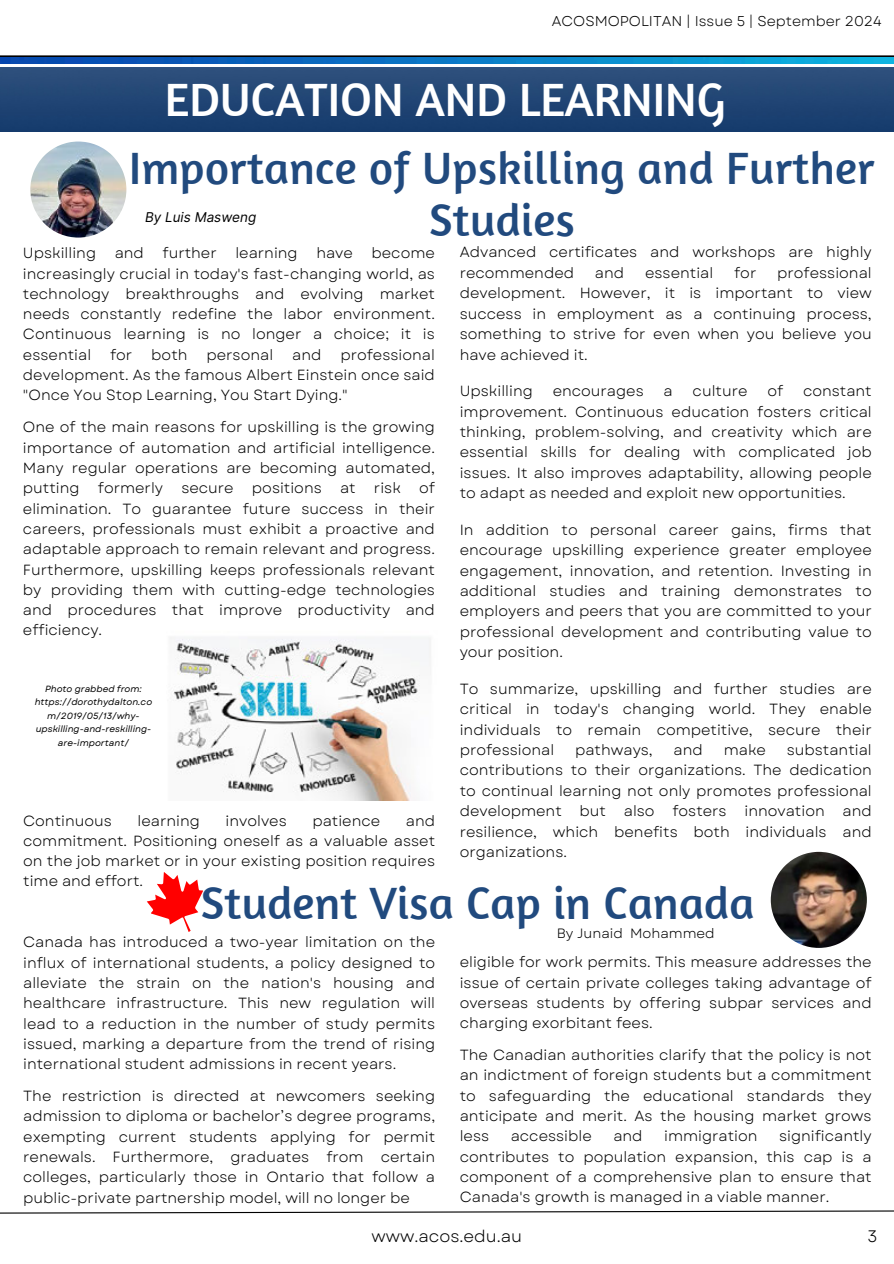
<style>
.page{position:relative;width:894px;height:1264px;background:#fff}
.page>*{position:absolute;margin:0;border:0;box-sizing:border-box;transform-origin:0 0}
.t1{font:47.7px "Amaranth";color:#fff}
.t2{font:46.35px/51.8px "Amaranth";letter-spacing:.01em;color:#214a7e;text-align:center}
.t3{font:16.65px "Garet";color:#000}
.t4{font:14.7px/20.2px "Garet";color:#000;text-align:justify}
.t5{font:14.25px "Garet";color:#000}
.t6{font:13.5px "Garet";color:#000}
.t7{font:italic 13.5px "Inter";color:#000}
.t8{font:italic 9px/13.5px "Garet";color:#000;text-align:center}
</style>
<div class="page">
<hr style="left:0;top:55px;width:893px;height:3px;background:#000">
<svg style="left:0;top:1210px;width:893px;height:4px"></svg>
<img style="left:0;top:58px;width:893px;height:5px">
<img style="left:0;top:68px;width:893px;height:64px">
<img style="left:30px;top:141px;width:96px;height:96px">
<img style="left:170px;top:637px;width:261px;height:163px">
<svg style="left:147px;top:872px;width:56px;height:60px"></svg>
<img style="left:770px;top:851px;width:96px;height:96px">
<p class="t5" style="left:551px;top:11px;width:331px">ACOSMOPOLITAN | Issue 5 | September 2024</p>
<p class="t1" style="left:165px;top:69px;width:562px">EDUCATION AND LEARNING</p>
<p class="t2" style="left:129px;top:141px;width:746px">Importance of Upskilling and Further<br>Studies</p>
<p class="t4" style="left:459px;top:242px;width:413px">Advanced certificates and workshops are highly recommended</p>
<h4 class="t7" style="left:145px;top:209px;width:113px">By Luis Masweng</h4>
<p class="t4" style="left:23px;top:243px;width:75px">Upskilling</p>
<p class="t4" style="left:115px;top:243px;width:31px">and</p>
<p class="t4" style="left:162px;top:243px;width:56px">further</p>
<p class="t4" style="left:235px;top:243px;width:64px">learning</p>
<p class="t4" style="left:316px;top:243px;width:38px">have</p>
<p class="t4" style="left:23px;top:243px;width:413px;text-indent:348px">become increasingly crucial in today's fast-changing world, as technology breakthroughs and evolving market needs constantly redefine the labor environment.<br>Continuous learning is no longer a choice; it is essential</p>
<p class="t4" style="left:459px;top:263px;width:413px;text-indent:317px">professional development. However, it is important to view success in employment as a continuing process, something to strive for even when you believe you have achieved it.</p>
<h4 class="t4" style="left:459px;top:381px;width:75px">Upskilling</h4>
<h4 class="t4" style="left:552px;top:381px;width:93px">encourages</h4>
<h4 class="t4" style="left:663px;top:381px;width:11px">a</h4>
<h4 class="t4" style="left:692px;top:381px;width:56px">culture</h4>
<h4 class="t4" style="left:767px;top:381px;width:17px">of</h4>
<p class="t4" style="left:594px;top:263px;width:31px">and</p>
<p class="t4" style="left:645px;top:263px;width:70px">essential</p>
<p class="t4" style="left:734px;top:263px;width:24px">for</p>
<p class="t4" style="left:23px;top:344px;width:413px;text-indent:317px">professional development. As the famous Albert Einstein once said "Once You Stop Learning, You Start Dying."</p>
<h4 class="t4" style="left:23px;top:417px;width:413px">One of the main reasons for upskilling is the growing importance of automation and artificial intelligence.<br>Many regular operations are becoming automated, putting formerly secure positions at risk of elimination. To guarantee future success in their careers, professionals must exhibit a proactive and adaptable approach to remain relevant and progress.<br>Furthermore, upskilling keeps professionals relevant by providing them with cutting-edge technologies and procedures that improve productivity and efficiency.</h4>
<p class="t4" style="left:110px;top:344px;width:24px">for</p>
<p class="t4" style="left:151px;top:344px;width:38px">both</p>
<p class="t4" style="left:206px;top:344px;width:68px">personal</p>
<p class="t4" style="left:292px;top:344px;width:31px">and</p>
<h4 class="t4" style="left:459px;top:381px;width:413px;text-indent:343px">constant improvement. Continuous education fosters critical thinking, problem-solving, and creativity which are essential skills for dealing with complicated job issues. It also improves adaptability, allowing people to adapt as needed and exploit new opportunities.</h4>
<h4 class="t4" style="left:459px;top:519px;width:413px">In addition to personal career gains, firms that encourage upskilling experience greater employee engagement, innovation, and retention. Investing in additional studies and training demonstrates to employers and peers that you are committed to your professional development and contributing value to your position.</h4>
<h4 class="t4" style="left:459px;top:678px;width:413px">To summarize, upskilling and further studies are critical in today's changing world. They enable individuals to remain competitive, secure their professional</h4>
<p class="t8" style="left:35px;top:681px;width:119px">Photo grabbed from: https://dorothydalton.co m/2019/05/13/why&shy;upskilling-and-reskilling&shy;are-important/</p>
<h4 class="t4" style="left:459px;top:739px;width:413px;text-indent:327px">substantial contributions to their organizations. The dedication to continual learning not only promotes professional development but also fosters innovation and resilience, which benefits both individuals and organizations.</h4>
<h4 class="t4" style="left:575px;top:739px;width:79px">pathways,</h4>
<h4 class="t4" style="left:673px;top:739px;width:31px">and</h4>
<h4 class="t4" style="left:723px;top:739px;width:44px">make</h4>
<h2 class="t4" style="left:23px;top:810px;width:413px;text-indent:382px">and commitment. Positioning oneself as a valuable asset on the job market or in your existing position requires time and effort.</h2>
<h4 class="t2" style="left:201px;top:875px;width:554px">Student Visa Cap in Canada</h4>
<h4 class="t6" style="left:556px;top:923px;width:159px">By Junaid Mohammed</h4>
<h2 class="t4" style="left:23px;top:810px;width:90px">Continuous</h2>
<h2 class="t4" style="left:137px;top:810px;width:64px">learning</h2>
<h2 class="t4" style="left:225px;top:810px;width:63px">involves</h2>
<h2 class="t4" style="left:312px;top:810px;width:69px">patience</h2>
<h4 class="t4" style="left:23px;top:932px;width:413px">Canada has introduced a two-year limitation on the influx of international students, a policy designed to alleviate the strain on the nation's housing and healthcare infrastructure. This new regulation will lead to a reduction in the number of study permits issued, marking a departure from the trend of rising international student admissions in recent years.</h4>
<h4 class="t4" style="left:23px;top:1085px;width:413px">The restriction is directed at newcomers seeking admission to diploma or bachelor’s degree programs, exempting current students applying for permit renewals. Furthermore, graduates from certain colleges, particularly those in Ontario that follow a public-private partnership model, will no longer be</h4>
<h4 class="t4" style="left:459px;top:952px;width:413px">eligible for work permits. This measure addresses the issue of certain private colleges taking advantage of overseas students by offering subpar services and charging exorbitant fees.</h4>
<h3 class="t4" style="left:459px;top:1044px;width:413px">The Canadian authorities clarify that the policy is not an indictment of foreign students but a commitment to safeguarding the educational standards they anticipate and merit. As the housing market grows less</h3>
<h3 class="t4" style="left:459px;top:1126px;width:413px;text-indent:319px">significantly contributes to population expansion, this cap is a component of a comprehensive plan to ensure that Canada's growth is managed in a viable manner.</h3>
<h3 class="t4" style="left:510px;top:1126px;width:82px">accessible</h3>
<h3 class="t4" style="left:613px;top:1126px;width:31px">and</h3>
<h3 class="t4" style="left:664px;top:1126px;width:95px">immigration</h3>
<h4 class="t3" style="left:371px;top:1224px;width:152px">www.acos.edu.au</h4>
<h4 class="t3" style="left:867px;top:1224px;width:12px">3</h4>
</div>
